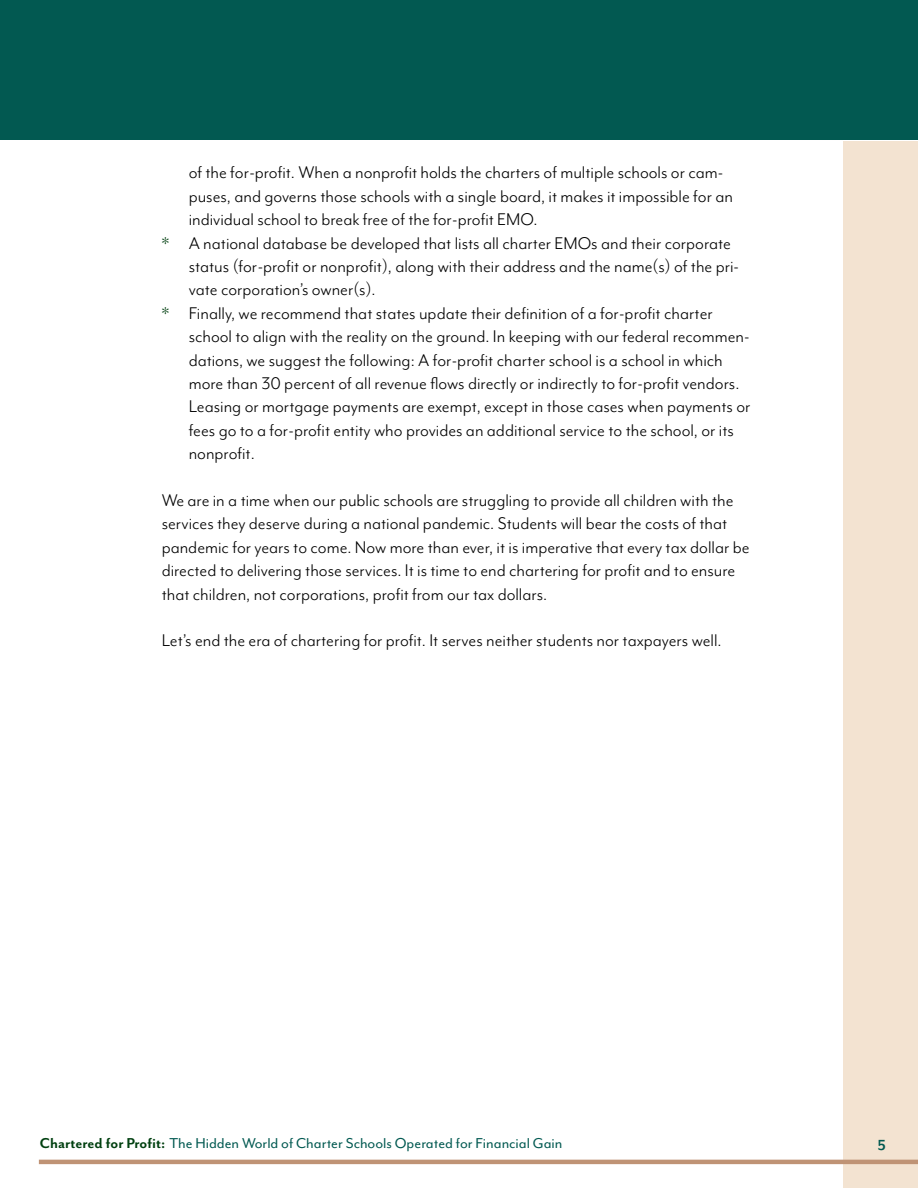
<style>
.page{position:relative;width:918px;height:1188px;background:#fff}
.page>*{position:absolute;margin:0;border:0;box-sizing:border-box;transform-origin:0 0}
.t1{font:19.5px/23.4px "Mr Eaves Mod OT";color:#000}
.t2{font:16.5px "Mr Eaves Mod OT";color:#025951}
.t3{font:700 16.5px "Mr Eaves San OT";color:#025951}
.s1{color:#014010}
.s2{font-family:"Mr Eaves San OT";font-weight:700;color:#014010}
</style>
<div class="page">
<div style="left:0;top:0;width:918px;height:140px;background:#025951"></div>
<div style="left:844px;top:141px;width:74px;height:1047px;background:#f3e3d1"></div>
<hr style="left:39px;top:1160px;width:879px;height:4px;background:#bf9375">
<p class="t1" style="left:189px;top:161px;width:536px">of the for-profit. When a nonprofit holds the charters of multiple schools or cam-</p>
<p class="t1" style="left:189px;top:184px;width:546px">puses, and governs those schools with a single board, it makes it impossible for an</p>
<p class="t1" style="left:189px;top:208px;width:350px">individual school to break free of the for-profit EMO.</p>
<p class="t1" style="left:162px;top:231px;width:571px"><span class="s1">*</span> A national database be developed that lists all charter EMOs and their corporate</p>
<p class="t1" style="left:189px;top:254px;width:552px">status (for-profit or nonprofit), along with their address and the name(s) of the pri-</p>
<p class="t1" style="left:189px;top:278px;width:189px">vate corporation’s owner(s).</p>
<p class="t1" style="left:162px;top:301px;width:553px"><span class="s1">*</span> Finally, we recommend that states update their definition of a for-profit charter</p>
<p class="t1" style="left:189px;top:325px;width:562px">school to align with the reality on the ground. In keeping with our federal recommen-</p>
<p class="t1" style="left:189px;top:348px;width:536px">dations, we suggest the following: A for-profit charter school is a school in which</p>
<p class="t1" style="left:189px;top:371px;width:552px">more than 30 percent of all revenue flows directly or indirectly to for-profit vendors.</p>
<p class="t1" style="left:189px;top:395px;width:563px">Leasing or mortgage payments are exempt, except in those cases when payments or</p>
<p class="t1" style="left:189px;top:418px;width:547px">fees go to a for-profit entity who provides an additional service to the school, or its</p>
<p class="t1" style="left:189px;top:442px;width:68px">nonprofit.</p>
<p class="t1" style="left:162px;top:488px;width:589px">We are in a time when our public schools are struggling to provide all children with the services they deserve during a national pandemic. Students will bear the costs of that pandemic for years to come. Now more than ever, it is imperative that every tax dollar be directed to delivering those services. It is time to end chartering for profit and to ensure that children, not corporations, profit from our tax dollars.</p>
<p class="t1" style="left:162px;top:629px;width:561px">Let’s end the era of chartering for profit. It serves neither students nor taxpayers well.</p>
<p class="t2" style="left:40px;top:1134px;width:524px"><span class="s2">Chartered for Profit:</span> The Hidden World of Charter Schools Operated for Financial Gain</p>
<p class="t3" style="left:878px;top:1133px;width:9px">5</p>
</div>
